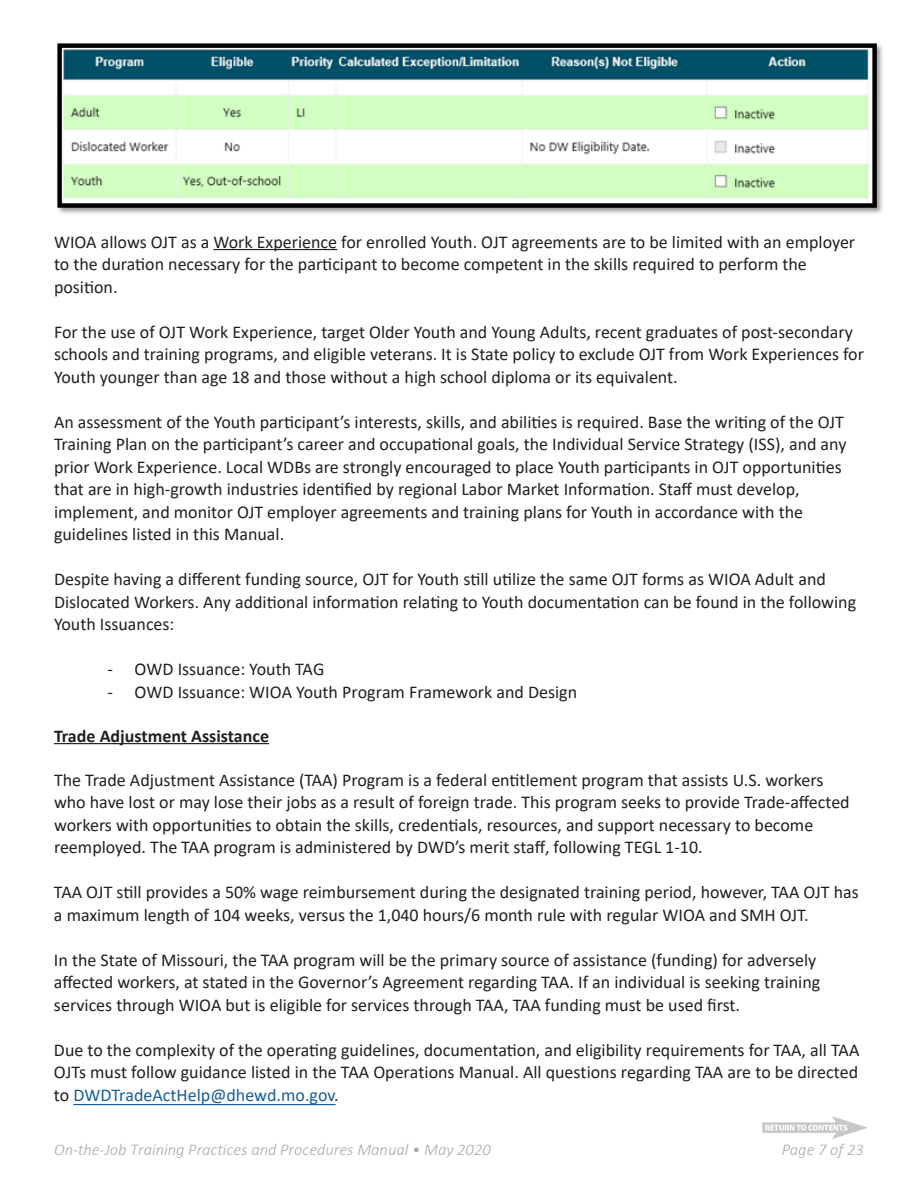
<style>
.page{position:relative;width:918px;height:1188px;background:#fff}
.page>*{position:absolute;margin:0;border:0;box-sizing:border-box;transform-origin:0 0}
.t1{font:18px/22.5px "Calibri";color:#231f20}
.Subheads{font:700 18px "Calibri";color:#231f20}
.t2{font:italic 300 16.5px "Calibri";color:#a8a9ad}
.s1{color:#175d9e}
</style>
<div class="page">
<img style="left:763px;top:1117px;width:104px;height:22px">
<hr style="left:214px;top:249px;width:123px;height:1px;background:#231f20">
<hr style="left:54px;top:743px;width:215px;height:1px;background:#231f20">
<img style="left:57px;top:43px;width:826px;height:171px">
<hr style="left:73px;top:1104px;width:263px;height:1px;background:#175d9e">
<p class="t1" style="left:54px;top:230px;width:803px">WIOA allows OJT as a Work Experience for enrolled Youth. OJT agreements are to be limited with an employer to the duration necessary for the participant to become competent in the skills required to perform the position.</p>
<p class="t1" style="left:54px;top:320px;width:811px">For the use of OJT Work Experience, target Older Youth and Young Adults, recent graduates of post-secondary schools and training programs, and eligible veterans. It is State policy to exclude OJT from Work Experiences for<br>Youth younger than age 18 and those without a high school diploma or its equivalent.</p>
<p class="t1" style="left:54px;top:410px;width:794px">An assessment of the Youth participant’s interests, skills, and abilities is required. Base the writing of the OJT Training Plan on the participant’s career and occupational goals, the Individual Service Strategy (ISS), and any prior Work Experience. Local WDBs are strongly encouraged to place Youth participants in OJT opportunities that are in high-growth industries identified by regional Labor Market Information. Staff must develop, implement, and monitor OJT employer agreements and training plans for Youth in accordance with the guidelines listed in this Manual.</p>
<p class="t1" style="left:54px;top:567px;width:804px">Despite having a different funding source, OJT for Youth still utilize the same OJT forms as WIOA Adult and<br>Dislocated Workers. Any additional information relating to Youth documentation can be found in the following<br>Youth Issuances:</p>
<p class="t1" style="left:108px;top:658px;width:218px">- OWD Issuance: Youth TAG</p>
<p class="t1" style="left:108px;top:680px;width:471px">- OWD Issuance: WIOA Youth Program Framework and Design</p>
<p class="Subheads" style="left:54px;top:723px;width:217px">Trade Adjustment Assistance</p>
<p class="t1" style="left:54px;top:768px;width:797px">The Trade Adjustment Assistance (TAA) Program is a federal entitlement program that assists U.S. workers who have lost or may lose their jobs as a result of foreign trade. This program seeks to provide Trade-affected workers with opportunities to obtain the skills, credentials, resources, and support necessary to become reemployed. The TAA program is administered by DWD’s merit staff, following TEGL 1-10.</p>
<p class="t1" style="left:54px;top:881px;width:806px">TAA OJT still provides a 50% wage reimbursement during the designated training period, however, TAA OJT has a maximum length of 104 weeks, versus the 1,040 hours/6 month rule with regular WIOA and SMH OJT.</p>
<p class="t1" style="left:54px;top:948px;width:768px">In the State of Missouri, the TAA program will be the primary source of assistance (funding) for adversely affected workers, at stated in the Governor’s Agreement regarding TAA. If an individual is seeking training services through WIOA but is eligible for services through TAA, TAA funding must be used first.</p>
<p class="t1" style="left:54px;top:1038px;width:807px;text-align:justify">Due to the complexity of the operating guidelines, documentation, and eligibility requirements for TAA, all TAA OJTs must follow guidance listed in the TAA Operations Manual. All questions regarding TAA are to be directed to <span class="s1">DWDTradeActHelp@dhewd.mo.gov</span>.</p>
<p class="t2" style="left:54px;top:1139px;width:438px">On-the-Job Training Practices and Procedures Manual • May 2020</p>
<p class="t2" style="left:782px;top:1139px;width:84px">Page 7 of 23</p>
</div>
